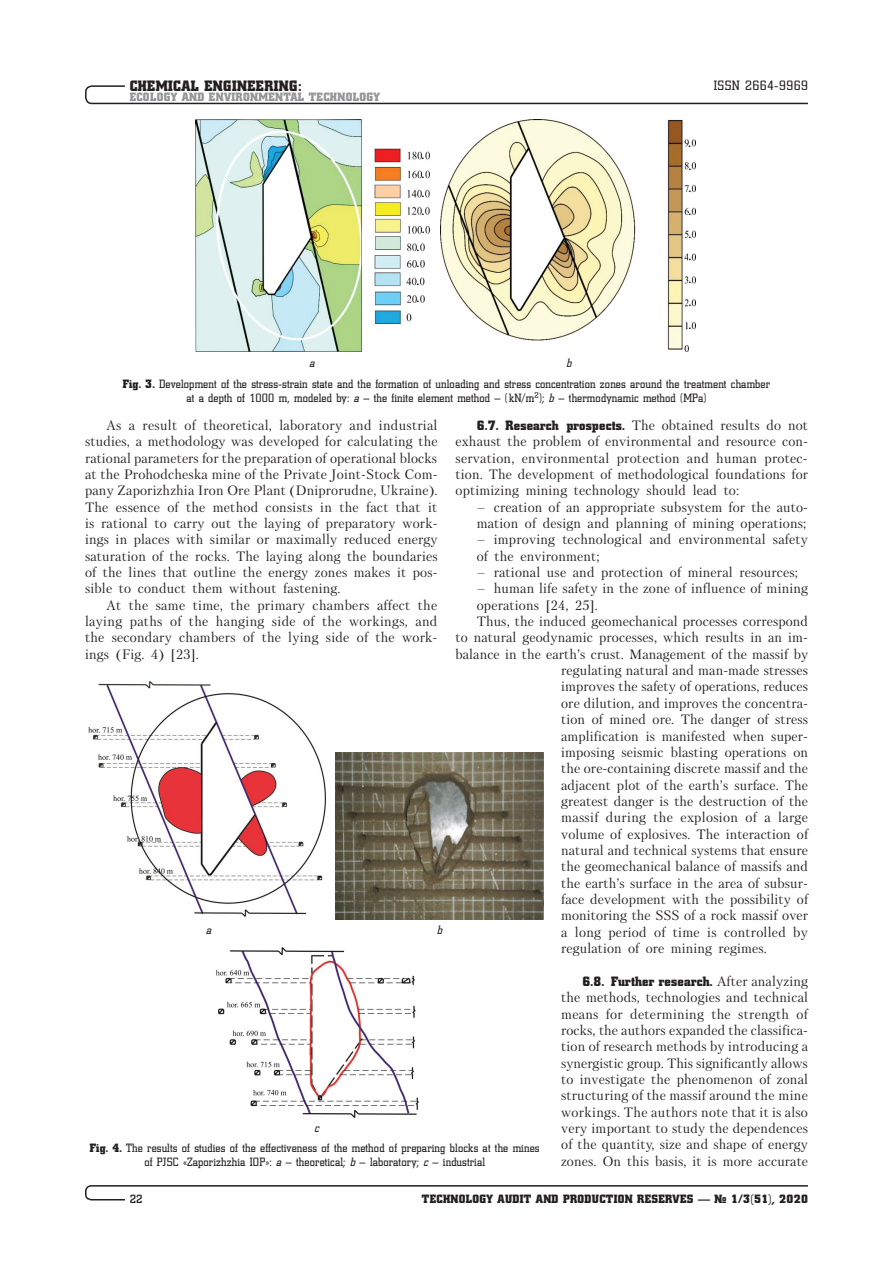
<style>
.page{position:relative;width:893px;height:1276px;background:#fff}
.page>*{position:absolute;margin:0;border:0;box-sizing:border-box;transform-origin:0 0}
.t1{font:15px "Coliseum Black C";letter-spacing:.025em;color:#231f20}
.t2{font:13.5px/16.4px "Petersburg C";letter-spacing:.005em;color:#231f20;text-align:justify}
.t3{font:13.5px "Coliseum Black C";letter-spacing:.015em;color:#231f20}
.t4{font:13.5px "Coliseum C";letter-spacing:.03em;color:#231f20}
.t5{font:13.35px/22.6px "Myriad Pro";color:#040503;text-align:justify}
.t6{font:12px/21.8px "Coliseum C";letter-spacing:.015em;color:#231f20}
.t7{font:12px "Coliseum Black C";letter-spacing:.025em;color:#231f20}
.t8{font:12px "Coliseum Black C";letter-spacing:.025em;color:#939598}
.t9{font:italic 12px "Coliseum C";color:#231f20}
.t10{font:700 12px "Coliseum C";color:#231f20}
.s1{font-style:italic}
.s2{font-family:"Coliseum Black C"}
.s3{font-family:"Petersburg C"}
</style>
<div class="page">
<svg style="left:85px;top:85px;width:723px;height:20px"></svg>
<svg style="left:85px;top:1185px;width:723px;height:16px"></svg>
<img style="left:196px;top:119px;width:234px;height:232px">
<img style="left:440px;top:120px;width:255px;height:231px">
<svg style="left:422px;top:158px;width:3px;height:4px"></svg>
<svg style="left:422px;top:176px;width:3px;height:5px"></svg>
<svg style="left:422px;top:196px;width:3px;height:4px"></svg>
<svg style="left:422px;top:213px;width:3px;height:4px"></svg>
<svg style="left:422px;top:232px;width:3px;height:4px"></svg>
<svg style="left:417px;top:249px;width:3px;height:4px"></svg>
<svg style="left:417px;top:266px;width:3px;height:4px"></svg>
<svg style="left:416px;top:283px;width:3px;height:4px"></svg>
<svg style="left:688px;top:145px;width:3px;height:4px"></svg>
<svg style="left:688px;top:168px;width:3px;height:4px"></svg>
<svg style="left:688px;top:190px;width:3px;height:5px"></svg>
<svg style="left:688px;top:213px;width:3px;height:5px"></svg>
<svg style="left:688px;top:236px;width:3px;height:5px"></svg>
<svg style="left:688px;top:259px;width:3px;height:4px"></svg>
<svg style="left:688px;top:281px;width:3px;height:5px"></svg>
<svg style="left:688px;top:304px;width:3px;height:4px"></svg>
<svg style="left:688px;top:327px;width:3px;height:4px"></svg>
<img style="left:88px;top:682px;width:237px;height:234px">
<img style="left:335px;top:753px;width:209px;height:166px">
<img style="left:216px;top:947px;width:202px;height:170px">
<p class="t1" style="left:130px;top:77px;width:173px">CHEMICAL ENGINEERING:</p>
<p class="t8" style="left:130px;top:90px;width:252px">ECOLOGY AND ENVIRONMENTAL TECHNOLOGY</p>
<p class="t5" style="left:421px;top:145px;width:4px;line-height:19px">. . .</p>
<p class="t5" style="left:421px;top:201px;width:5px;line-height:18.8px">. .</p>
<p class="t5" style="left:416px;top:238px;width:4px;line-height:17.1px">. . . .</p>
<p class="t5" style="left:688px;top:131px;width:5px">. . . . . . . . .</p>
<p class="t4" style="left:714px;top:78px;width:96px">ISSN 2664-9969</p>
<p class="t6" style="left:123px;top:351px;width:649px;text-indent:444px"><span class="s1">b<br></span><span class="s2">Fig. 3.</span> Development of the stress-strain state and the formation of unloading and stress concentration zones around the treatment chamber</p>
<p class="t6" style="left:186px;top:387px;width:522px">at a depth of 1000 m, modeled by: <span class="s1">a</span> – the finite element method – (kN/m<sup>2</sup>); <span class="s1">b</span> – thermodynamic method (MPa)</p>
<p class="t9" style="left:310px;top:356px;width:7px">a</p>
<p class="t2" style="left:85px;top:417px;width:354px;text-indent:21px">As a result of theoretical, laboratory and industrial studies, a methodology was developed for calculating the rational parameters for the preparation of operational blocks at the Prohodcheska mine of the Private Joint-Stock Com&shy;pany Zaporizhzhia Iron Ore Plant (Dniprorudne, Ukraine).<br>The essence of the method consists in the fact that it is rational to carry out the laying of preparatory work&shy;ings in places with similar or maximally reduced energy saturation of the rocks. The laying along the boundaries of the lines that outline the energy zones makes it pos&shy;sible to conduct them without fastening.</p>
<p class="t2" style="left:85px;top:596px;width:354px;text-indent:21px">At the same time, the primary chambers affect the laying paths of the hanging side of the workings, and the secondary chambers of the lying side of the work&shy;ings (Fig. 4) [23].</p>
<p class="t2" style="left:455px;top:417px;width:354px;text-indent:21px"><span class="s2">6.7. Research prospects.</span> The obtained results do not exhaust the problem of environmental and resource con&shy;servation, environmental protection and human protec&shy;tion. The development of methodological foundations for optimizing mining technology should lead to:</p>
<p class="t2" style="left:477px;top:498px;width:333px">– creation of an appropriate subsystem for the auto&shy;mation of design and planning of mining operations;</p>
<p class="t2" style="left:477px;top:531px;width:333px">– improving technological and environmental safety of the environment;</p>
<p class="t2" style="left:477px;top:564px;width:323px">– rational use and protection of mineral resources;</p>
<p class="t2" style="left:477px;top:580px;width:333px">– human life safety in the zone of influence of mining</p>
<p class="t2" style="left:477px;top:596px;width:123px">operations [24, 25].</p>
<p class="t2" style="left:477px;top:613px;width:333px">Thus, the induced geomechanical processes correspond</p>
<p class="t2" style="left:455px;top:629px;width:354px">to natural geodynamic processes, which results in an im-</p>
<p class="t2" style="left:455px;top:646px;width:354px">balance in the earth’s crust. Management of the massif by</p>
<p class="t2" style="left:561px;top:662px;width:248px">regulating natural and man-made stresses</p>
<p class="t2" style="left:561px;top:678px;width:248px">improves the safety of operations, reduces</p>
<p class="t2" style="left:561px;top:695px;width:248px">ore dilution, and improves the concentra-</p>
<p class="t2" style="left:561px;top:711px;width:248px">tion of mined ore. The danger of stress</p>
<p class="t2" style="left:561px;top:727px;width:248px">amplification is manifested when super-</p>
<p class="t2" style="left:561px;top:744px;width:248px">imposing seismic blasting operations on</p>
<p class="t2" style="left:561px;top:760px;width:248px">the ore-containing discrete massif and the</p>
<p class="t2" style="left:561px;top:776px;width:248px">adjacent plot of the earth’s surface. The</p>
<p class="t2" style="left:561px;top:793px;width:248px">greatest danger is the destruction of the</p>
<p class="t2" style="left:561px;top:809px;width:248px">massif during the explosion of a large</p>
<p class="t2" style="left:561px;top:825px;width:248px">volume of explosives. The interaction of</p>
<p class="t2" style="left:561px;top:842px;width:248px">natural and technical systems that ensure</p>
<p class="t2" style="left:561px;top:858px;width:248px">the geomechanical balance of massifs and</p>
<p class="t2" style="left:561px;top:874px;width:248px">the earth’s surface in the area of subsur-</p>
<p class="t2" style="left:561px;top:891px;width:248px">face development with the possibility of</p>
<p class="t2" style="left:561px;top:907px;width:248px">monitoring the SSS of a rock massif over</p>
<p class="t2" style="left:561px;top:923px;width:248px">a long period of time is controlled by</p>
<p class="t2" style="left:561px;top:940px;width:207px">regulation of ore mining regimes.</p>
<p class="t3" style="left:582px;top:973px;width:227px">6.8. Further research. <span class="s3">After analyzing</span></p>
<p class="t2" style="left:561px;top:989px;width:248px">the methods, technologies and technical means for determining the strength of rocks, the authors expanded the classifica&shy;tion of research methods by introducing a synergistic group. This significantly allows to investigate the phenomenon of zonal structuring of the massif around the mine workings. The authors note that it is also very important to study the dependences of the quantity, size and shape of energy zones. On this basis, it is more accurate</p>
<p class="t9" style="left:206px;top:923px;width:7px">a</p>
<p class="t9" style="left:437px;top:923px;width:7px">b</p>
<p class="t9" style="left:314px;top:1121px;width:6px">c</p>
<p class="t6" style="left:90px;top:1141px;width:451px;line-height:13.5px;text-align:center"><span class="s2">Fig. 4.</span> The results of studies of the effectiveness of the method of preparing blocks at the mines of PJSC «Zaporizhzhia IOP»: <span class="s1">a</span> – theoretical; <span class="s1">b</span> – laboratory; <span class="s1">c</span> – industrial</p>
<p class="t10" style="left:130px;top:1191px;width:14px">22</p>
<p class="t7" style="left:422px;top:1191px;width:387px">TECHNOLOGY AUDIT AND PRODUCTION RESERVES — № 1/3(51), 2020</p>
</div>
